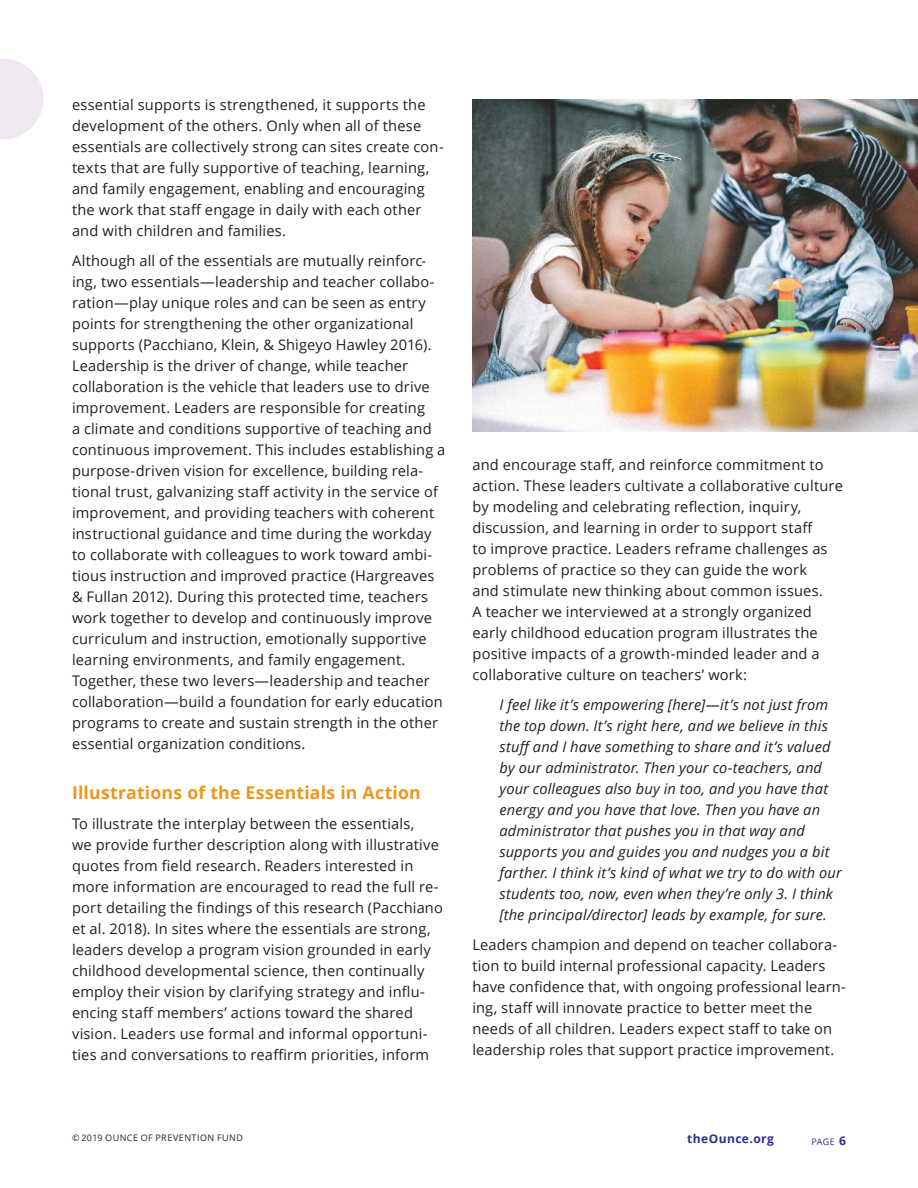
<style>
.page{position:relative;width:918px;height:1188px;background:#fff}
.page>*{position:absolute;margin:0;border:0;box-sizing:border-box;transform-origin:0 0}
.t1{font:700 17.7px "Open Sans";letter-spacing:.015em;color:#ee961a}
.t2{font:14.7px/21px "Open Sans";letter-spacing:.01em;color:#221f1f}
.t3{font:italic 14.7px/21px "Open Sans";letter-spacing:.01em;color:#221f1f}
.t4{font:700 12px "Open Sans";letter-spacing:.035em;color:#2c2e8d}
.t5{font:9px "Open Sans";letter-spacing:.05em;color:#221f1f}
.t6{font:9px "Open Sans";color:#2c2e8d}
.s1{font-weight:700;font-size:12px}
</style>
<div class="page">
<svg style="left:0;top:58px;width:43px;height:81px"></svg>
<img style="left:473px;top:99px;width:445px;height:333px">
<p class="t2" style="left:72px;top:96px;width:373px">essential supports is strengthened, it supports the development of the others. Only when all of these essentials are collectively strong can sites create con&shy;texts that are fully supportive of teaching, learning, and family engagement, enabling and encouraging the work that staff engage in daily with each other and with children and families.</p>
<p class="t2" style="left:72px;top:250px;width:375px">Although all of the essentials are mutually reinforc&shy;ing, two essentials—leadership and teacher collabo&shy;ration—play unique roles and can be seen as entry points for strengthening the other organizational supports (Pacchiano, Klein, &amp; Shigeyo Hawley 2016).<br>Leadership is the driver of change, while teacher collaboration is the vehicle that leaders use to drive improvement. Leaders are responsible for creating<br>a climate and conditions supportive of teaching and continuous improvement. This includes establishing a purpose-driven vision for excellence, building rela&shy;tional trust, galvanizing staff activity in the service of improvement, and providing teachers with coherent instructional guidance and time during the workday to collaborate with colleagues to work toward ambi&shy;tious instruction and improved practice (Hargreaves &amp; Fullan 2012). During this protected time, teachers work together to develop and continuously improve curriculum and instruction, emotionally supportive learning environments, and family engagement.<br>Together, these two levers—leadership and teacher collaboration—build a foundation for early education programs to create and sustain strength in the other essential organization conditions.</p>
<p class="t1" style="left:72px;top:785px;width:350px">Illustrations of the Essentials in Action</p>
<p class="t2" style="left:72px;top:814px;width:372px">To illustrate the interplay between the essentials,<br>we provide further description along with illustrative quotes from field research. Readers interested in more information are encouraged to read the full re&shy;port detailing the findings of this research (Pacchiano et al. 2018). In sites where the essentials are strong, leaders develop a program vision grounded in early childhood developmental science, then continually employ their vision by clarifying strategy and influ&shy;encing staff members’ actions toward the shared vision. Leaders use formal and informal opportuni&shy;ties and conversations to reaffirm priorities, inform</p>
<p class="t2" style="left:473px;top:454px;width:372px">and encourage staff, and reinforce commitment to action. These leaders cultivate a collaborative culture by modeling and celebrating reflection, inquiry, discussion, and learning in order to support staff<br>to improve practice. Leaders reframe challenges as problems of practice so they can guide the work<br>and stimulate new thinking about common issues.<br>A teacher we interviewed at a strongly organized early childhood education program illustrates the positive impacts of a growth-minded leader and a collaborative culture on teachers’ work:</p>
<p class="t3" style="left:500px;top:696px;width:344px">I feel like it’s empowering [here]—it’s not just from the top down. It’s right here, and we believe in this stuff and I have something to share and it’s valued by our administrator. Then your co-teachers, and your colleagues also buy in too, and you have that energy and you have that love. Then you have an administrator that pushes you in that way and supports you and guides you and nudges you a bit farther. I think it’s kind of what we try to do with our students too, now, even when they’re only 3. I think [the principal/director] leads by example, for sure.</p>
<p class="t2" style="left:473px;top:936px;width:375px">Leaders champion and depend on teacher collabora&shy;tion to build internal professional capacity. Leaders have confidence that, with ongoing professional learn&shy;ing, staff will innovate practice to better meet the needs of all children. Leaders expect staff to take on leadership roles that support practice improvement.</p>
<p class="t5" style="left:72px;top:1133px;width:172px">© 2019 OUNCE OF PREVENTION FUND</p>
<p class="t4" style="left:687px;top:1134px;width:88px">theOunce.org</p>
<p class="t6" style="left:811px;top:1136px;width:36px">PAGE <span class="s1">6</span></p>
</div>
